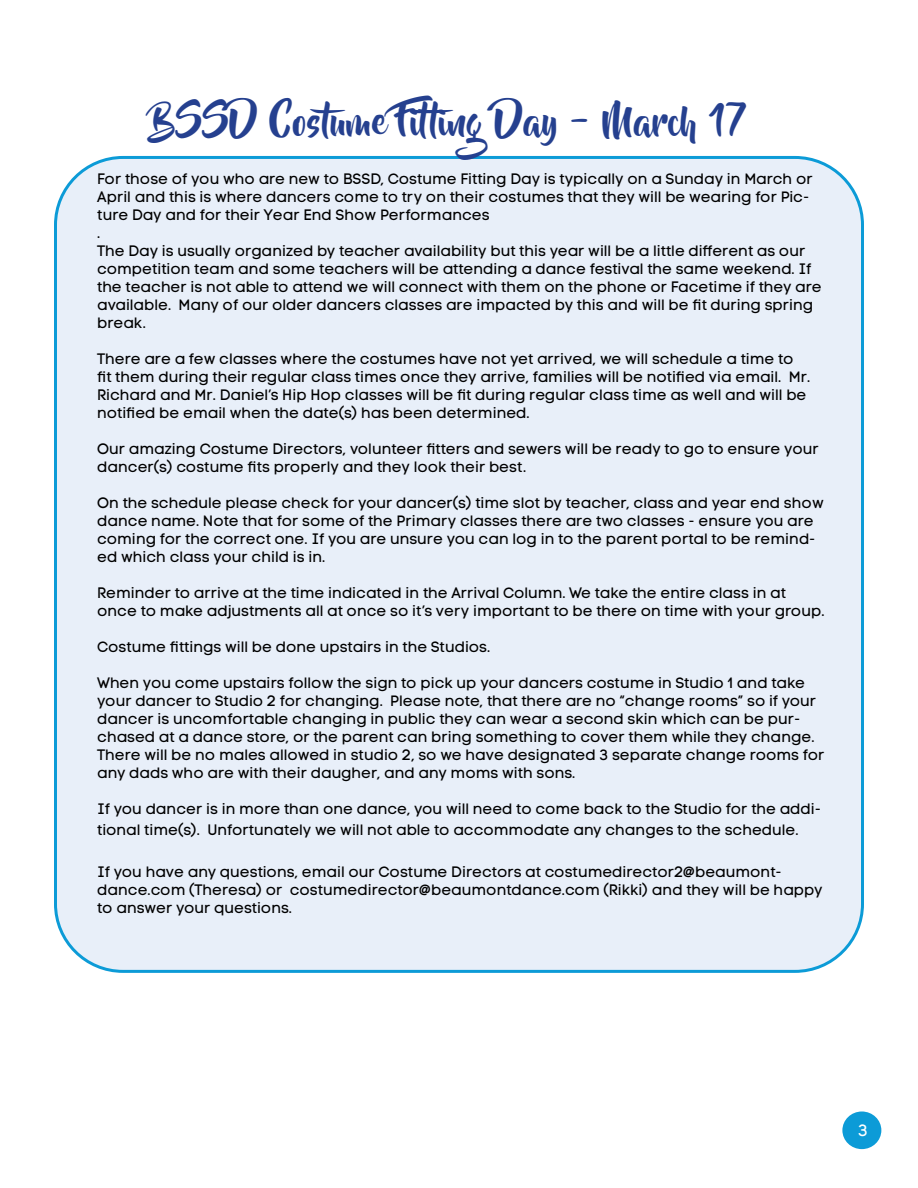
<style>
.page{position:relative;width:918px;height:1188px;background:#fff}
.page>*{position:absolute;margin:0;border:0;box-sizing:border-box;transform-origin:0 0}
.t1{font:37.5px "Beyond The Mountains";color:#25408f}
.t2{font:16.5px "Code Pro LC";color:#fff}
.t3{font:15px/18px "Code Pro LC";color:#000}
</style>
<div class="page">
<div style="left:842px;top:1112px;width:39px;height:37px;background:#0c9bd7;border-radius:50%"></div>
<div style="left:56px;top:157px;width:806px;height:814px;background:#e8eff9;border-radius:68px"></div>
<h1 class="t1" style="left:152px;top:102px;width:597px">BSSD Costume Fitting Day - March 17</h1>
<p class="t3" style="left:97px;top:170px;width:726px">For those of you who are new to BSSD, Costume Fitting Day is typically on a Sunday in March or April and this is where dancers come to try on their costumes that they will be wearing for Pic&shy;ture Day and for their Year End Show Performances<br>.<br>The Day is usually organized by teacher availability but this year will be a little different as our competition team and some teachers will be attending a dance festival the same weekend. If the teacher is not able to attend we will connect with them on the phone or Facetime if they are available. Many of our older dancers classes are impacted by this and will be fit during spring break.</p>
<p class="t3" style="left:97px;top:350px;width:715px">There are a few classes where the costumes have not yet arrived, we will schedule a time to fit them during their regular class times once they arrive, families will be notified via email. Mr.<br>Richard and Mr. Daniel’s Hip Hop classes will be fit during regular class time as well and will be notified be email when the date(s) has been determined.</p>
<p class="t3" style="left:97px;top:440px;width:723px">Our amazing Costume Directors, volunteer fitters and sewers will be ready to go to ensure your dancer(s) costume fits properly and they look their best.</p>
<p class="t3" style="left:97px;top:494px;width:728px">On the schedule please check for your dancer(s) time slot by teacher, class and year end show dance name. Note that for some of the Primary classes there are two classes - ensure you are coming for the correct one. If you are unsure you can log in to the parent portal to be remind&shy;ed which class your child is in.</p>
<p class="t3" style="left:97px;top:584px;width:729px">Reminder to arrive at the time indicated in the Arrival Column. We take the entire class in at once to make adjustments all at once so it’s very important to be there on time with your group.</p>
<p class="t3" style="left:97px;top:638px;width:394px">Costume fittings will be done upstairs in the Studios.</p>
<p class="t3" style="left:97px;top:674px;width:729px">When you come upstairs follow the sign to pick up your dancers costume in Studio 1 and take your dancer to Studio 2 for changing. Please note, that there are no “change rooms” so if your dancer is uncomfortable changing in public they can wear a second skin which can be pur&shy;chased at a dance store, or the parent can bring something to cover them while they change.<br>There will be no males allowed in studio 2, so we have designated 3 separate change rooms for any dads who are with their daugher, and any moms with sons.</p>
<p class="t3" style="left:97px;top:798px;width:726px;line-height:21px">If you dancer is in more than one dance, you will need to come back to the Studio for the addi&shy;tional time(s). Unfortunately we will not able to accommodate any changes to the schedule.</p>
<p class="t3" style="left:97px;top:863px;width:727px">If you have any questions, email our Costume Directors at costumedirector2@beaumont&shy;dance.com (Theresa) or costumedirector@beaumontdance.com (Rikki) and they will be happy to answer your questions.</p>
<p class="t2" style="left:858px;top:1121px;width:11px">3</p>
</div>
